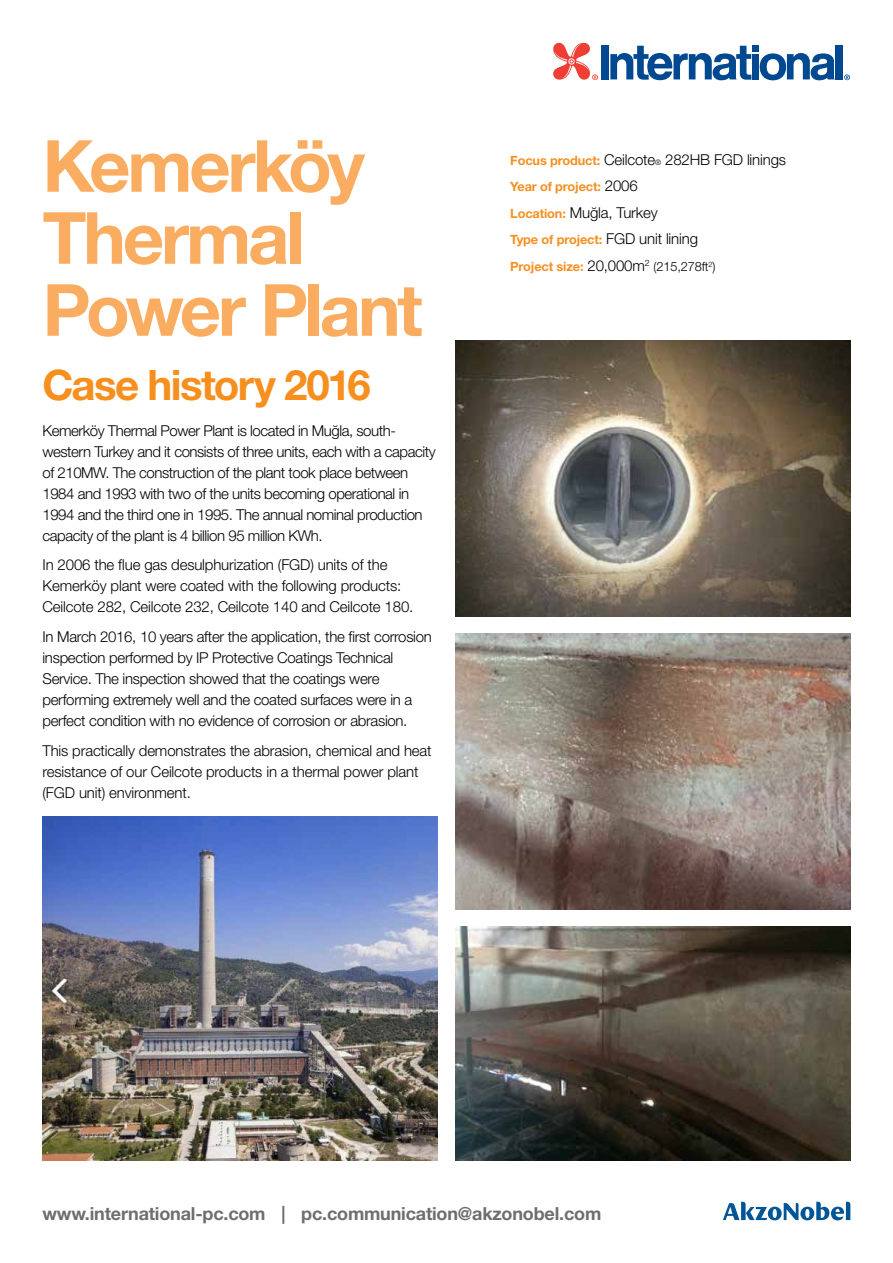
<style>
.page{position:relative;width:893px;height:1263px;background:#fff}
.page>*{position:absolute;margin:0;border:0;box-sizing:border-box;transform-origin:0 0}
.t1{font:700 72px/72px "Helvetica Neue LT Pro";letter-spacing:-.045em;color:#faad60}
.t2{font:700 42px "Helvetica Neue LT Pro";letter-spacing:-.04em;color:#f78f1e}
.t3{font:700 18px "Helvetica Neue LT Pro";letter-spacing:-.01em;color:#6d6e71}
.t4{font:300 15px/21px "Helvetica Neue LT Pro";letter-spacing:-.02em;color:#000}
.t5{font:700 12.75px/26.5px "Helvetica Neue LT Pro";letter-spacing:-.01em;color:#f78f1e}
.s1{font-weight:700;font-size:12.75px;color:#f78f1e}
.s2{font-size:7.5px}
.s3{font-weight:300;font-size:15px;color:#000}
.s4{font-weight:300;color:#000}
</style>
<div class="page">
<img style="left:455px;top:340px;width:395px;height:276px">
<img style="left:455px;top:633px;width:395px;height:276px">
<img style="left:455px;top:926px;width:395px;height:234px">
<img style="left:43px;top:816px;width:395px;height:344px">
<div style="left:836px;top:45px;width:7px;height:34px;background:#004990"></div>
<div style="left:752px;top:45px;width:7px;height:6px;background:#004990"></div>
<div style="left:752px;top:54px;width:7px;height:25px;background:#004990"></div>
<div style="left:601px;top:45px;width:7px;height:34px;background:#004990"></div>
<svg style="left:610px;top:46px;width:141px;height:34px"></svg>
<svg style="left:760px;top:53px;width:75px;height:27px"></svg>
<svg style="left:553px;top:43px;width:45px;height:37px"></svg>
<svg style="left:844px;top:74px;width:6px;height:6px"></svg>
<svg style="left:723px;top:1202px;width:127px;height:18px"></svg>
<h1 class="t1" style="left:43px;top:128px;width:382px">Kemerköy<br>Thermal<br>Power Plant</h1>
<h2 class="t2" style="left:43px;top:358px;width:330px">Case history 2016</h2>
<p class="t4" style="left:43px;top:420px;width:395px">Kemerköy Thermal Power Plant is located in Muğla, south&shy;western Turkey and it consists of three units, each with a capacity of 210MW. The construction of the plant took place between 1984 and 1993 with two of the units becoming operational in 1994 and the third one in 1995. The annual nominal production capacity of the plant is 4 billion 95 million KWh.</p>
<p class="t4" style="left:43px;top:554px;width:372px">In 2006 the flue gas desulphurization (FGD) units of the<br>Kemerköy plant were coated with the following products:<br>Ceilcote 282, Ceilcote 232, Ceilcote 140 and Ceilcote 180.</p>
<p class="t4" style="left:43px;top:626px;width:391px">In March 2016, 10 years after the application, the first corrosion inspection performed by IP Protective Coatings Technical Service. The inspection showed that the coatings were performing extremely well and the coated surfaces were in a perfect condition with no evidence of corrosion or abrasion.</p>
<p class="t4" style="left:43px;top:739px;width:391px">This practically demonstrates the abrasion, chemical and heat resistance of our Ceilcote products in a thermal power plant (FGD unit) environment.</p>
<p class="t4" style="left:510px;top:149px;width:277px"><span class="s1">Focus product:</span> Ceilcote<span class="s2">®</span> 282HB FGD linings</p>
<p class="t5" style="left:510px;top:173px;width:129px">Year of project: <span class="s3">2006</span></p>
<p class="t4" style="left:510px;top:202px;width:149px"><span class="s1">Location:</span> Muğla, Turkey</p>
<p class="t5" style="left:510px;top:226px;width:207px">Type of project: <span class="s3">FGD unit lining<br></span>Project size: <span class="s3">20,000m</span><sup>2</sup> <span class="s4">(215,278ft</span><sup>2</sup><span class="s4">)</span></p>
<p class="t3" style="left:43px;top:1202px;width:560px">www.international-pc.com | pc.communication@akzonobel.com</p>
</div>
